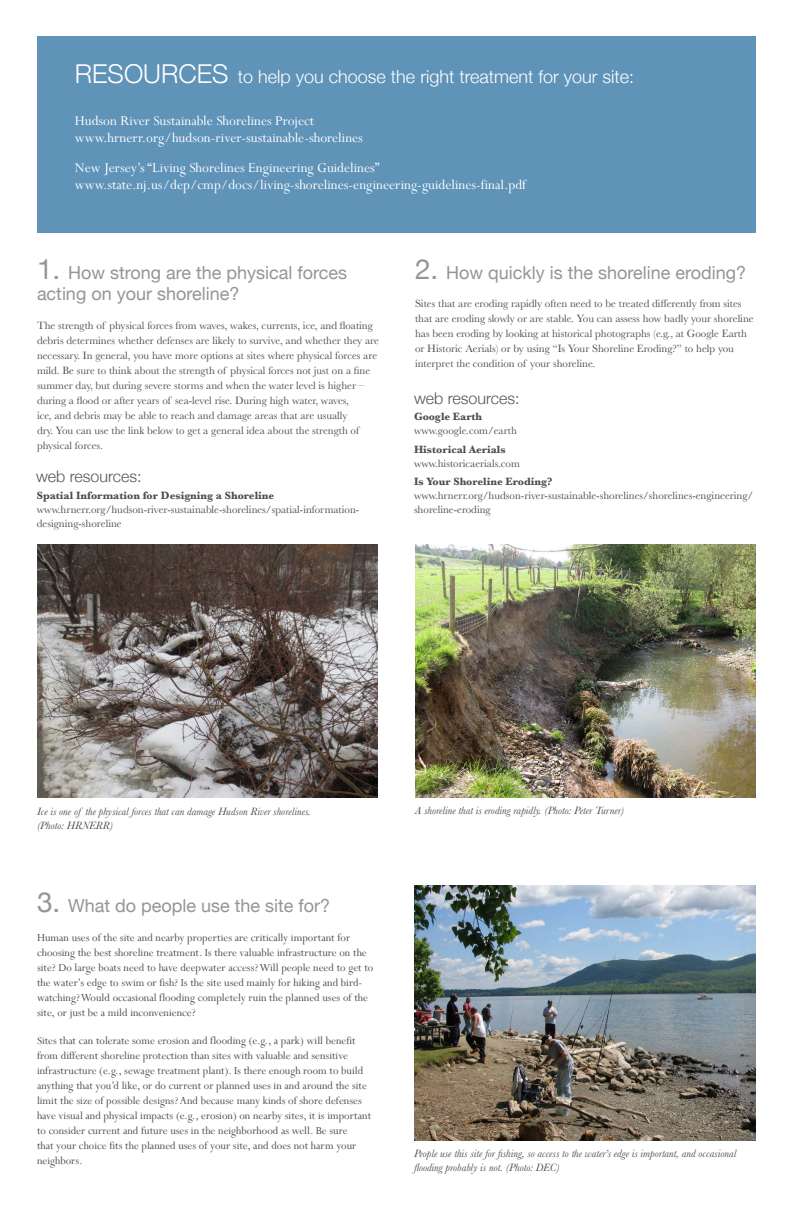
<style>
.page{position:relative;width:792px;height:1224px;background:#fff}
.page>*{position:absolute;margin:0;border:0;box-sizing:border-box;transform-origin:0 0}
.day{font:18px/21.6px "Helvetica Neue";color:#939598}
.bodyText{font:300 18px "Helvetica Neue";color:#fff}
.t1{font:300 16px "Helvetica Neue";color:#545557}
.sectionText{font:15px/17px "Perpetua";color:#fff}
.day-2{font:12px/15px "Perpetua";color:#4b4c4d}
.itinerary_text{font:11px/15px "Baskerville";color:#4b4c4d}
.resources_links{font:11px/14px "Baskerville";color:#4b4c4d}
.t2{font:italic 11px/14px "Baskerville";color:#4b4c4d}
.s1{font-size:26px}
.s2{font-size:28px}
.s3{font-weight:700}
</style>
<div class="page">
<div style="left:37px;top:36px;width:719px;height:197px;background:#5f93b8"></div>
<img style="left:37px;top:545px;width:341px;height:253px">
<img style="left:415px;top:545px;width:341px;height:253px">
<img style="left:414px;top:886px;width:342px;height:255px">
<p class="bodyText" style="left:75px;top:62px;width:561px"><span class="s1">RESOURCES</span> to help you choose the right treatment for your site:</p>
<p class="sectionText" style="left:75px;top:112px;width:290px">Hudson River Sustainable Shorelines Project www.hrnerr.org/hudson-river-sustainable-shorelines</p>
<p class="sectionText" style="left:75px;top:159px;width:453px">New Jersey’s “Living Shorelines Engineering Guidelines” www.state.nj.us/dep/cmp/docs/living-shorelines-engineering-guidelines-final.pdf</p>
<p class="day" style="left:37px;top:262px;width:312px"><span class="s2">1.</span> How strong are the physical forces acting on your shoreline?</p>
<p class="itinerary_text" style="left:37px;top:318px;width:343px">The strength of physical forces from waves, wakes, currents, ice, and floating debris determines whether defenses are likely to survive, and whether they are necessary. In general, you have more options at sites where physical forces are mild. Be sure to think about the strength of physical forces not just on a fine summer day, but during severe storms and when the water level is higher – during a flood or after years of sea-level rise. During high water, waves,<br>ice, and debris may be able to reach and damage areas that are usually<br>dry. You can use the link below to get a general idea about the strength of physical forces.</p>
<p class="t1" style="left:36px;top:464px;width:107px">web resources:</p>
<p class="resources_links" style="left:37px;top:488px;width:324px"><span class="s3">Spatial Information for Designing a Shoreline </span>www.hrnerr.org/hudson-river-sustainable-shorelines/spatial-information&shy;designing-shoreline</p>
<p class="day" style="left:415px;top:262px;width:333px"><span class="s2">2.</span> How quickly is the shoreline eroding?</p>
<p class="itinerary_text" style="left:415px;top:296px;width:340px">Sites that are eroding rapidly often need to be treated differently from sites that are eroding slowly or are stable. You can assess how badly your shoreline has been eroding by looking at historical photographs (e.g., at Google Earth or Historic Aerials) or by using “Is Your Shoreline Eroding?” to help you interpret the condition of your shoreline.</p>
<p class="t1" style="left:414px;top:385px;width:107px">web resources:</p>
<p class="resources_links" style="left:414px;top:410px;width:104px"><span class="s3">Google Earth </span>www.google.com/earth</p>
<p class="resources_links" style="left:414px;top:442px;width:107px"><span class="s3">Historical Aerials </span>www.historicaerials.com</p>
<p class="resources_links" style="left:414px;top:475px;width:341px"><span class="s3">Is Your Shoreline Eroding? </span>www.hrnerr.org/hudson-river-sustainable-shorelines/shorelines-engineering/ shoreline-eroding</p>
<p class="t2" style="left:37px;top:805px;width:275px">Ice is one of the physical forces that can damage Hudson River shorelines. (Photo: HRNERR)</p>
<p class="t2" style="left:415px;top:804px;width:211px">A shoreline that is eroding rapidly. (Photo: Peter Turner)</p>
<p class="day" style="left:37px;top:896px;width:295px"><span class="s2">3.</span> What do people use the site for?</p>
<p class="day-2" style="left:37px;top:929px;width:338px">Human uses of the site and nearby properties are critically important for choosing the best shoreline treatment. Is there valuable infrastructure on the site? Do large boats need to have deepwater access? Will people need to get to the water’s edge to swim or fish? Is the site used mainly for hiking and bird&shy;watching? Would occasional flooding completely ruin the planned uses of the site, or just be a mild inconvenience?</p>
<p class="day-2" style="left:37px;top:1033px;width:336px">Sites that can tolerate some erosion and flooding (e.g., a park) will benefit from different shoreline protection than sites with valuable and sensitive infrastructure (e.g., sewage treatment plant). Is there enough room to build anything that you’d like, or do current or planned uses in and around the site limit the size of possible designs? And because many kinds of shore defenses have visual and physical impacts (e.g., erosion) on nearby sites, it is important to consider current and future uses in the neighborhood as well. Be sure<br>that your choice fits the planned uses of your site, and does not harm your neighbors.</p>
<p class="t2" style="left:414px;top:1147px;width:324px">People use this site for fishing, so access to the water’s edge is important, and occasional flooding probably is not. (Photo: DEC)</p>
</div>
